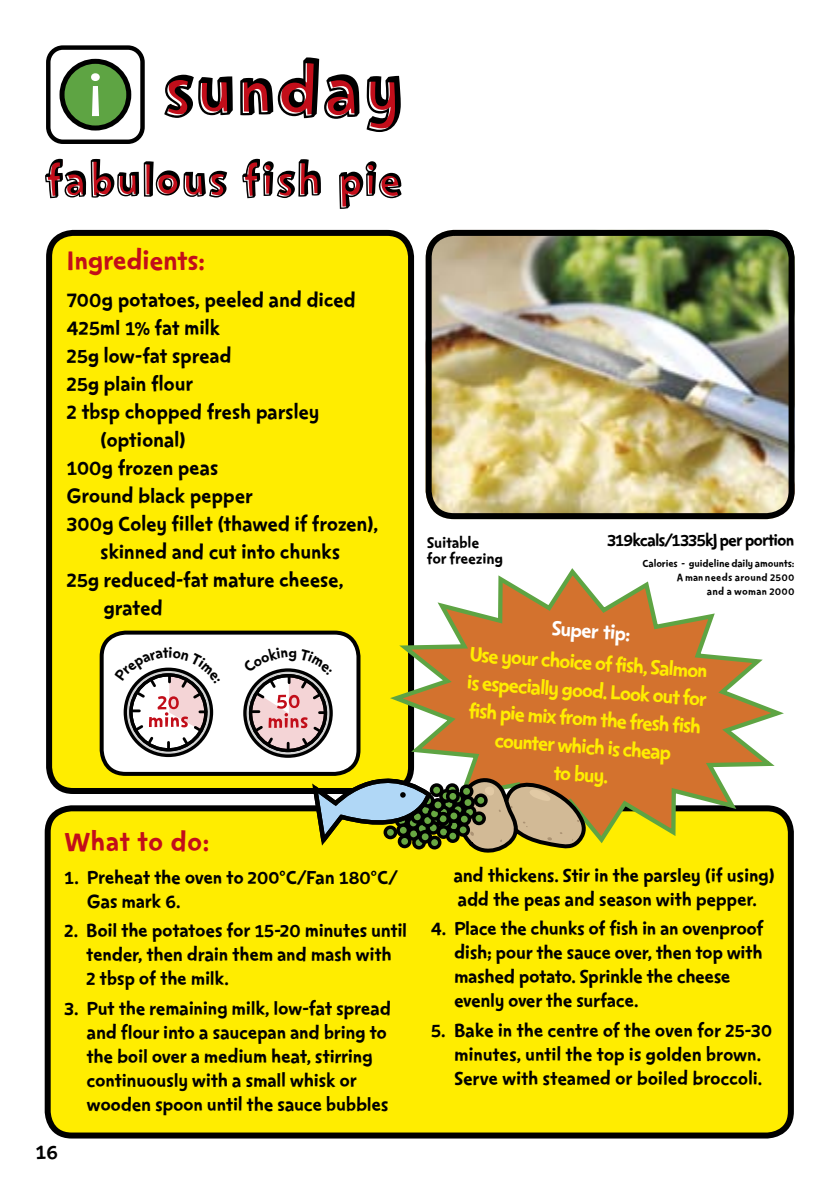
<style>
.page{position:relative;width:840px;height:1191px;background:#fff}
.page>*{position:absolute;margin:0;border:0;box-sizing:border-box;transform-origin:0 0}
.t1{font:82.2px "Change 4 Life Headline Shadow";color:#000}
.t2{font:52px "Change 4 Life Headline Shadow";color:#000}
.BODYCOPY___Red{font:32px "Change 4 Life Text";letter-spacing:-.015em;color:#c20e1a}
.BODYCOPY___Red-2{font:24px/28px "Change 4 Life Text";letter-spacing:-.015em;color:#000}
.BODYCOPY___Red-3{font:24px/28px "Change 4 Life Text";color:#ffed00;text-align:center}
.BODYCOPY___Red-4{font:24px "Change 4 Life Text";color:#fff}
.BODYCOPY___Red-5{font:22px/24px "Change 4 Life Text";letter-spacing:-.015em;color:#000}
.BODYCOPY___Red-6{font:20px "Change 4 Life Text";letter-spacing:-.05em;color:#000}
.BODYCOPY___Red-7{font:18px/16px "Change 4 Life Text";letter-spacing:-.015em;color:#000}
.BODYCOPY___Red-8{font:12px/14px "Change 4 Life Text";letter-spacing:-.01em;color:#000;text-align:right}
</style>
<div class="page">
<div style="left:49px;top:233px;width:362px;height:558px;background:#ffed00;border-radius:24px"></div>
<div style="left:46px;top:230px;width:368px;height:564px;border:6px solid #000;border-radius:24px"></div>
<div style="left:48px;top:808px;width:742px;height:327px;background:#ffed00;border-radius:24px"></div>
<div style="left:45px;top:805px;width:748px;height:333px;border:6px solid #000;border-radius:24px"></div>
<div style="left:102px;top:632px;width:256px;height:142px;background:#fff;border-radius:24px"></div>
<div style="left:100px;top:630px;width:260px;height:146px;border:4px solid #000;border-radius:24px"></div>
<svg style="left:390px;top:564px;width:399px;height:283px"></svg>
<div style="left:46px;top:45px;width:99px;height:99px;border:4px solid #000;border-radius:15px"></div>
<div style="left:62px;top:61px;width:67px;height:67px;background:#5ea443;border-radius:50%"></div>
<div style="left:59px;top:59px;width:72px;height:71px;border:5px solid #000;border-radius:50%"></div>
<svg style="left:91px;top:73px;width:9px;height:43px"></svg>
<img style="left:432px;top:230px;width:362px;height:284px">
<div style="left:425px;top:230px;width:369px;height:289px;border:6px solid #000;border-radius:25px"></div>
<svg style="left:309px;top:759px;width:281px;height:94px"></svg>
<svg style="left:123px;top:667px;width:91px;height:90px"></svg>
<svg style="left:243px;top:668px;width:89px;height:83px"></svg>
<p class="t1" style="left:164px;top:53px;width:242px">sunday</p>
<p class="t2" style="left:45px;top:157px;width:359px">fabulous fish pie</p>
<p class="BODYCOPY___Red" style="left:67px;top:248px;width:140px">Ingredients:</p>
<p class="BODYCOPY___Red-2" style="left:67px;top:287px;width:290px">700g potatoes, peeled and diced</p>
<p class="BODYCOPY___Red-2" style="left:67px;top:315px;width:155px">425ml 1% fat milk</p>
<p class="BODYCOPY___Red-2" style="left:67px;top:343px;width:166px">25g low-fat spread</p>
<p class="BODYCOPY___Red-2" style="left:67px;top:371px;width:128px">25g plain flour</p>
<p class="BODYCOPY___Red-2" style="left:67px;top:399px;width:254px">2 tbsp chopped fresh parsley</p>
<p class="BODYCOPY___Red-2" style="left:100px;top:427px;width:87px">(optional)</p>
<p class="BODYCOPY___Red-2" style="left:67px;top:455px;width:153px">100g frozen peas</p>
<p class="BODYCOPY___Red-2" style="left:67px;top:483px;width:187px">Ground black pepper</p>
<p class="BODYCOPY___Red-2" style="left:67px;top:511px;width:313px">300g Coley fillet (thawed if frozen),</p>
<p class="BODYCOPY___Red-2" style="left:100px;top:539px;width:241px">skinned and cut into chunks</p>
<p class="BODYCOPY___Red-2" style="left:103px;top:567px;width:241px;text-indent:-37px">25g reduced-fat mature cheese, grated</p>
<p class="BODYCOPY___Red" style="left:64px;top:829px;width:147px">What to do:</p>
<p class="BODYCOPY___Red-5" style="left:87px;top:866px;width:312px;text-indent:-23px">1. Preheat the oven to 200<sup>o</sup>C/Fan 180<sup>o</sup>C/<br>Gas mark 6.</p>
<p class="BODYCOPY___Red-5" style="left:86px;top:920px;width:322px;text-indent:-22px">2. Boil the potatoes for 15-20 minutes until tender, then drain them and mash with<br>2 tbsp of the milk.</p>
<p class="BODYCOPY___Red-5" style="left:86px;top:997px;width:306px;text-indent:-22px">3. Put the remaining milk, low-fat spread and flour into a saucepan and bring to the boil over a medium heat, stirring continuously with a small whisk or wooden spoon until the sauce bubbles</p>
<p class="BODYCOPY___Red-2" style="left:35px;top:1139px;width:24px">16</p>
<p class="BODYCOPY___Red-7" style="left:426px;top:535px;width:78px">Suitable for freezing</p>
<p class="BODYCOPY___Red-6" style="left:606px;top:532px;width:189px">319kcals/1335kJ per portion</p>
<p class="BODYCOPY___Red-8" style="left:642px;top:557px;width:153px">Calories - guideline daily amounts:<br>A man needs around 2500<br>and a woman 2000</p>
<p class="BODYCOPY___Red-4" style="left:552px;top:618px;width:81px;rotate:4deg">Super tip:</p>
<p class="BODYCOPY___Red-3" style="left:469px;top:642px;width:242px;rotate:4deg">Use your choice of fish, Salmon is especially good. Look out for fish pie mix from the fresh fish counter which is cheap<br>to buy.</p>
<p class="BODYCOPY___Red-5" style="left:453px;top:864px;width:323px">and thickens. Stir in the parsley (if using) add the peas and season with pepper.</p>
<p class="BODYCOPY___Red-5" style="left:454px;top:918px;width:311px;text-indent:-23px">4. Place the chunks of fish in an ovenproof dish; pour the sauce over, then top with mashed potato. Sprinkle the cheese evenly over the surface.</p>
<p class="BODYCOPY___Red-5" style="left:430px;top:1019px;width:343px;text-align:center">5. Bake in the centre of the oven for 25-30 minutes, until the top is golden brown.<br>Serve with steamed or boiled broccoli.</p>
</div>
